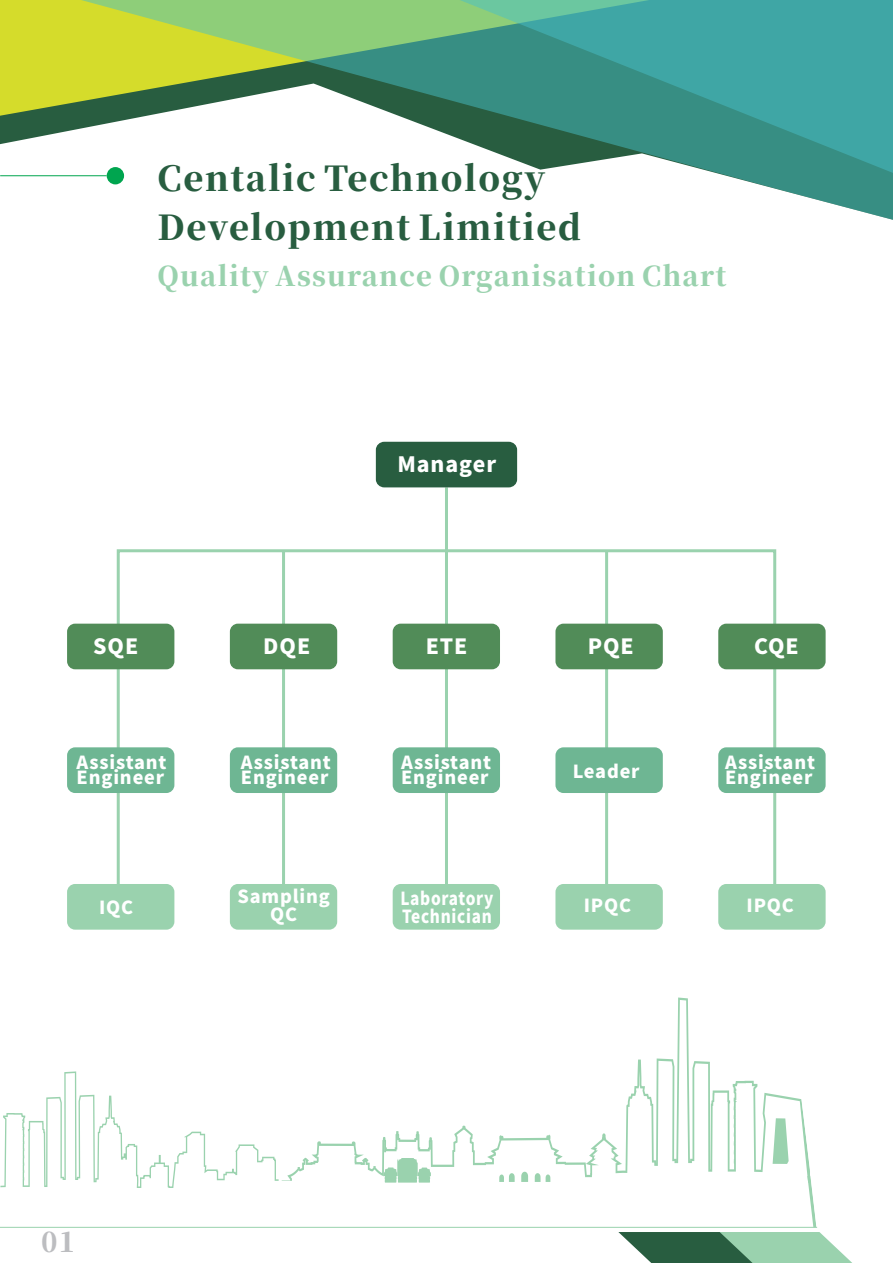
<style>
.page{position:relative;width:893px;height:1263px;background:#fff}
.page>*{position:absolute;margin:0;border:0;box-sizing:border-box;transform-origin:0 0}
.t1{font:700 34.2px/49.1px "Source Han Serif SC";letter-spacing:.05em;color:#285d40}
.t2{font:700 27px "Source Han Serif SC";letter-spacing:.05em;color:#9ad2ae}
.t3{font:700 27px "Source Han Serif TC";color:#bcbdc0}
.t4{font:800 21.15px "Source Han Sans CN";letter-spacing:.045em;color:#fff}
.t5{font:800 21px "Source Han Sans CN";letter-spacing:.045em;color:#fff}
.t6{font:800 18px/14.7px "Source Han Sans CN";letter-spacing:.045em;color:#fff}
.t7{font:800 18px/18.3px "Source Han Sans CN";letter-spacing:.045em;color:#fff;scale:.85 1}
</style>
<div class="page">
<svg style="left:282px;top:997px;width:528px;height:230px"></svg>
<svg style="left:773px;top:1118px;width:16px;height:46px"></svg>
<svg style="left:384px;top:1158px;width:47px;height:24px"></svg>
<svg style="left:521px;top:1172px;width:7px;height:10px"></svg>
<svg style="left:535px;top:1173px;width:15px;height:9px"></svg>
<svg style="left:0;top:1071px;width:281px;height:156px"></svg>
<svg style="left:499px;top:1173px;width:16px;height:9px"></svg>
<hr style="left:605px;top:551px;width:3px;height:333px;background:#9ad2ae">
<hr style="left:282px;top:551px;width:3px;height:333px;background:#9ad2ae">
<hr style="left:445px;top:487px;width:3px;height:397px;background:#9ad2ae">
<div style="left:117px;top:549px;width:659px;height:336px;border:3px solid #9ad2ae"></div>
<div style="left:0;top:0;width:34px;height:119px;background:#d5dc2b"></div>
<svg style="left:34px;top:0;width:859px;height:220px"></svg>
<hr style="left:0;top:1227px;width:817px;height:1px;background:#9ad2ae">
<svg style="left:618px;top:1172px;width:234px;height:91px"></svg>
<div style="left:107px;top:167px;width:17px;height:17px;background:#00a54f;border-radius:50%"></div>
<hr style="left:0;top:175px;width:107px;height:1px;background:#00a54f">
<div style="left:67px;top:624px;width:107px;height:45px;background:#518c58;border-radius:8px"></div>
<div style="left:230px;top:624px;width:107px;height:45px;background:#518c58;border-radius:8px"></div>
<div style="left:393px;top:624px;width:107px;height:45px;background:#518c58;border-radius:8px"></div>
<div style="left:555px;top:624px;width:108px;height:45px;background:#518c58;border-radius:8px"></div>
<div style="left:718px;top:624px;width:108px;height:45px;background:#518c58;border-radius:8px"></div>
<div style="left:67px;top:747px;width:107px;height:46px;background:#6eb693;border-radius:8px"></div>
<div style="left:230px;top:747px;width:107px;height:46px;background:#6eb693;border-radius:8px"></div>
<div style="left:393px;top:747px;width:107px;height:46px;background:#6eb693;border-radius:8px"></div>
<div style="left:555px;top:747px;width:108px;height:46px;background:#6eb693;border-radius:8px"></div>
<div style="left:718px;top:747px;width:108px;height:46px;background:#6eb693;border-radius:8px"></div>
<div style="left:67px;top:884px;width:107px;height:46px;background:#9ad2ae;border-radius:8px"></div>
<div style="left:230px;top:884px;width:107px;height:46px;background:#9ad2ae;border-radius:8px"></div>
<div style="left:393px;top:884px;width:107px;height:46px;background:#9ad2ae;border-radius:8px"></div>
<div style="left:555px;top:884px;width:108px;height:46px;background:#9ad2ae;border-radius:8px"></div>
<div style="left:718px;top:884px;width:108px;height:46px;background:#9ad2ae;border-radius:8px"></div>
<div style="left:376px;top:442px;width:141px;height:45px;background:#285d40;border-radius:8px"></div>
<h1 class="t1" style="left:157px;top:154px;width:425px">Centalic Technology<br>Development Limitied</h1>
<h2 class="t2" style="left:157px;top:262px;width:570px">Quality Assurance Organisation Chart</h2>
<p class="t4" style="left:397px;top:454px;width:100px">Manager</p>
<p class="t5" style="left:93px;top:636px;width:47px">SQE</p>
<p class="t5" style="left:263px;top:636px;width:48px">DQE</p>
<p class="t5" style="left:426px;top:636px;width:43px">ETE</p>
<p class="t5" style="left:588px;top:636px;width:48px">PQE</p>
<p class="t5" style="left:754px;top:636px;width:46px">CQE</p>
<p class="t6" style="left:77px;top:755px;width:92px">Assistant<br>Engineer</p>
<p class="t6" style="left:573px;top:764px;width:68px">Leader</p>
<p class="t6" style="left:241px;top:755px;width:92px">Assistant<br>Engineer</p>
<p class="t6" style="left:401px;top:755px;width:92px">Assistant<br>Engineer</p>
<p class="t6" style="left:725px;top:755px;width:92px">Assistant<br>Engineer</p>
<p class="t6" style="left:99px;top:900px;width:36px">IQC</p>
<p class="t6" style="left:237px;top:887px;width:94px;line-height:18.3px;text-align:center">Sampling<br>QC</p>
<p class="t6" style="left:584px;top:898px;width:49px">IPQC</p>
<p class="t6" style="left:746px;top:898px;width:49px">IPQC</p>
<p class="t7" style="left:400px;top:889px;width:111px">Laboratory<br>Technician</p>
<h2 class="t3" style="left:41px;top:1228px;width:36px">01</h2>
</div>
